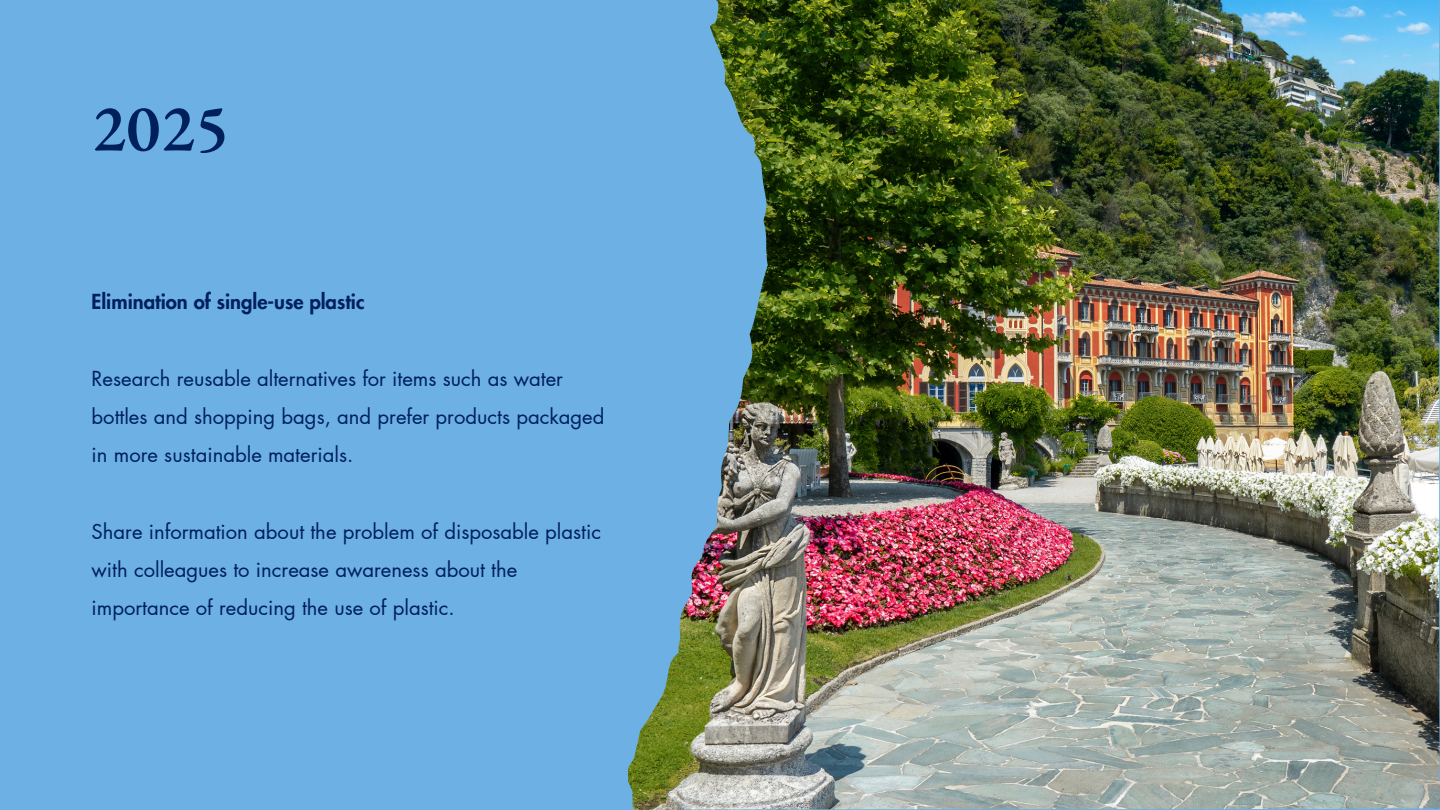
<style>
.page{position:relative;width:1440px;height:810px;background:#6cb0e4}
.page>*{position:absolute;margin:0;border:0;box-sizing:border-box;transform-origin:0 0}
.t1{font:600 67px "EB Garamond";color:#00205b}
.t2{font:20.3px/38.2px "Futura LT Pro";color:#00205b}
.t3{font:800 20.3px "Futura LT Pro";color:#00205b}
</style>
<div class="page">
<img style="left:628px;top:0;width:812px;height:809px">
<h1 class="t1" style="left:92px;top:83px;width:139px">2025</h1>
<h2 class="t3" style="left:92px;top:293px;width:274px">Elimination of single-use plastic</h2>
<p class="t2" style="left:92px;top:360px;width:514px">Research reusable alternatives for items such as water bottles and shopping bags, and prefer products packaged in more sustainable materials.</p>
<p class="t2" style="left:92px;top:513px;width:511px">Share information about the problem of disposable plastic with colleagues to increase awareness about the importance of reducing the use of plastic.</p>
</div>
